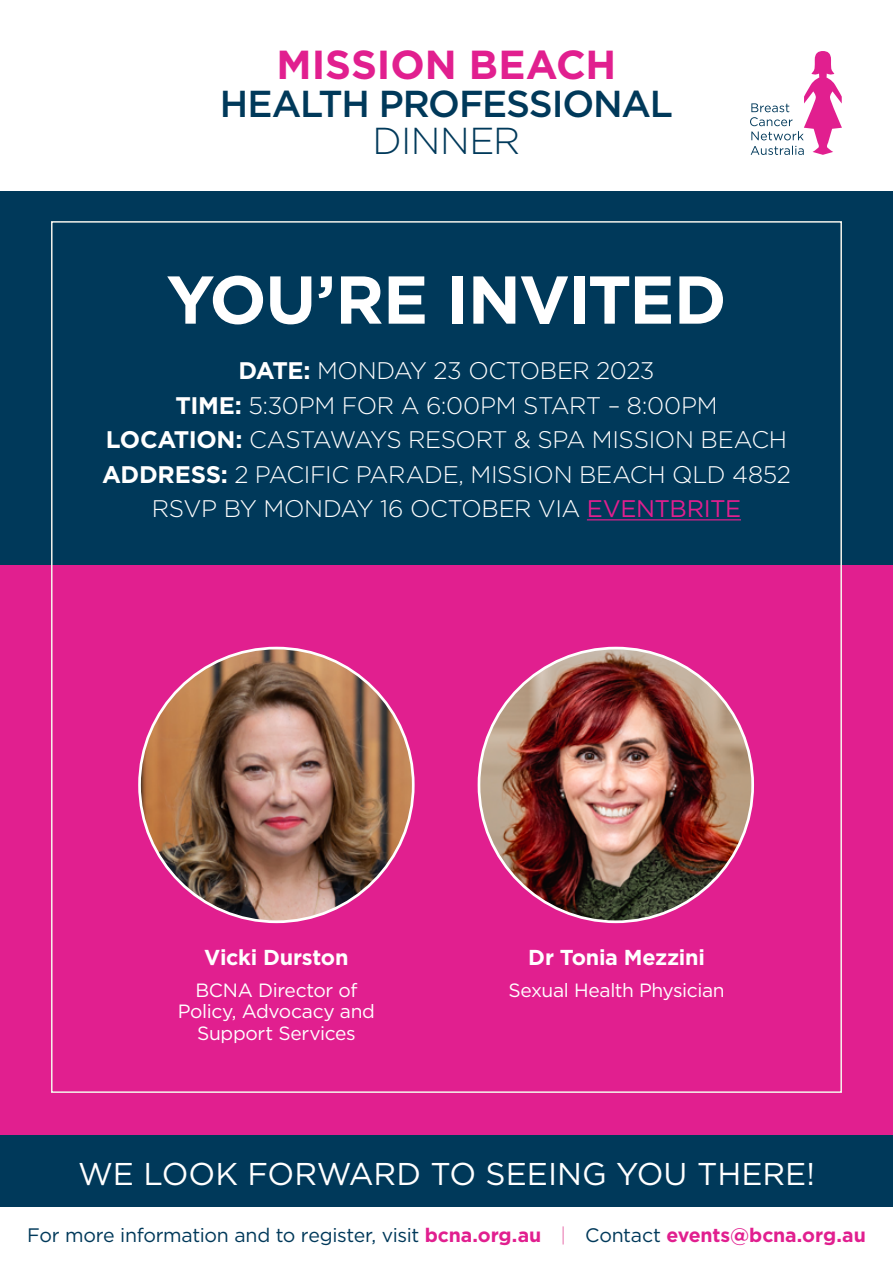
<style>
.page{position:relative;width:893px;height:1263px;background:#fff}
.page>*{position:absolute;margin:0;border:0;box-sizing:border-box;transform-origin:0 0}
.t1{font:700 67.5px "Gotham";letter-spacing:-.03em;color:#fff}
.t2{font:700 40.5px "Gotham";color:#e11f8f}
.t3{font:500 37.5px "Gotham";letter-spacing:-.035em;color:#00395a}
.t4{font:300 37.5px "Gotham";letter-spacing:-.015em;color:#00395a}
.t5{font:31.5px "Gotham";color:#fff}
.t6{font:300 24px/34.5px "Gotham";letter-spacing:-.015em;color:#fff;text-align:center}
.t7{font:700 21.6px "Gotham";letter-spacing:-.015em;color:#fff}
.t8{font:19.5px "Gotham";letter-spacing:-.015em;color:#00395a}
.t9{font:19.2px/21.6px "Gotham";letter-spacing:-.02em;color:#fff;text-align:center}
.s1{font-weight:700}
.s2{font-weight:400;color:#e11f8f}
.s3{font-weight:700;color:#e11f8f}
.s4{font-weight:300;color:#e560a3}
</style>
<div class="page">
<svg style="left:750px;top:51px;width:92px;height:104px"></svg>
<div style="left:0;top:191px;width:893px;height:375px;background:#00395a"></div>
<div style="left:0;top:566px;width:893px;height:630px;background:#e11f8f"></div>
<hr style="left:587px;top:519px;width:154px;height:1px;background:#e11f8f">
<div style="left:0;top:1135px;width:893px;height:77px;background:#00395a"></div>
<img style="left:140px;top:648px;width:273px;height:274px;border-radius:137px">
<img style="left:479px;top:648px;width:274px;height:274px;border-radius:137px">
<div style="left:0;top:1207px;width:893px;height:55px;background:#fff"></div>
<h2 class="t2" style="left:277px;top:38px;width:341px">MISSION BEACH</h2>
<h3 class="t3" style="left:220px;top:79px;width:455px">HEALTH PROFESSIONAL</h3>
<h3 class="t4" style="left:373px;top:117px;width:149px">DINNER</h3>
<h1 class="t1" style="left:166px;top:255px;width:562px">YOU’RE INVITED</h1>
<p class="t6" style="left:102px;top:353px;width:690px"><span class="s1">DATE:</span> MONDAY 23 OCTOBER 2023<br><span class="s1">TIME:</span> 5:30PM FOR A 6:00PM START – 8:00PM<br><span class="s1">LOCATION:</span> CASTAWAYS RESORT &amp; SPA MISSION BEACH <span class="s1">ADDRESS:</span> 2 PACIFIC PARADE, MISSION BEACH QLD 4852<br>RSVP BY MONDAY 16 OCTOBER VIA <span class="s2">EVENTBRITE</span></p>
<p class="t7" style="left:204px;top:943px;width:146px">Vicki Durston</p>
<p class="t9" style="left:178px;top:979px;width:199px">BCNA Director of<br>Policy, Advocacy and<br>Support Services</p>
<p class="t7" style="left:528px;top:943px;width:178px">Dr Tonia Mezzini</p>
<p class="t9" style="left:508px;top:979px;width:218px">Sexual Health Physician</p>
<h3 class="t5" style="left:78px;top:1153px;width:738px">WE LOOK FORWARD TO SEEING YOU THERE!</h3>
<p class="t8" style="left:27px;top:1223px;width:840px">For more information and to register, visit <span class="s3">bcna.org.au</span> <span class="s4">|</span> Contact <span class="s3">events@bcna.org.au</span></p>
</div>
